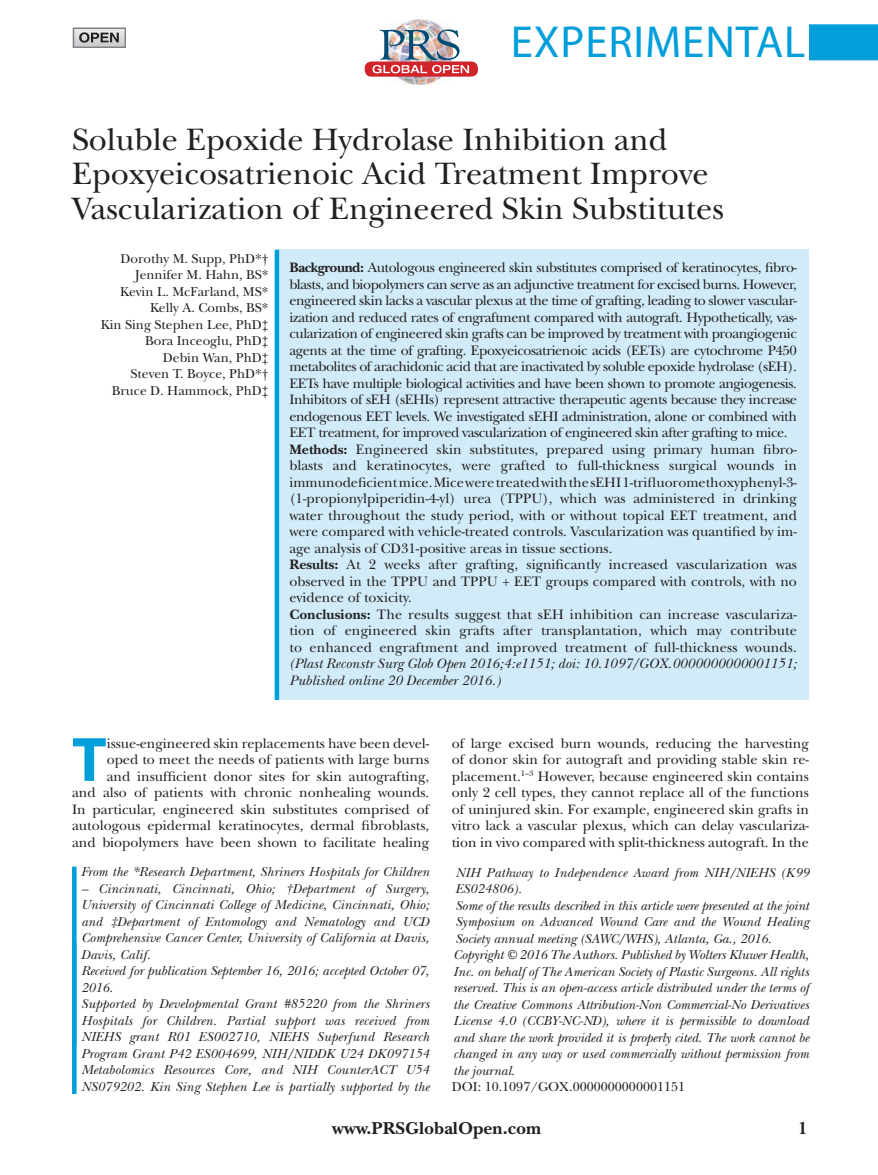
<style>
.page{position:relative;width:878px;height:1175px;background:#fff}
.page>*{position:absolute;margin:0;border:0;box-sizing:border-box;transform-origin:0 0}
.t1{font:700 63.15px "Myriad Pro";color:#009fda}
.t2{font:45px "Myriad Pro";letter-spacing:.02em;color:#009fda}
.t3{font:32.25px/34.5px "New Baskerville";color:#231f20}
.t4{font:700 18px "New Baskerville";color:#231f20}
.t5{font:14.25px/16.5px "New Baskerville";letter-spacing:-.03em;color:#231f20}
.t6{font:14.25px/16.5px "New Baskerville";color:#231f20;text-align:right}
.t7{font:italic 14.25px/16.5px "New Baskerville";letter-spacing:.01em;color:#231f20}
.t8{font:italic 13.5px/16.5px "New Baskerville";letter-spacing:.01em;color:#231f20}
.t9{font:13.5px/16.5px "New Baskerville";color:#231f20;text-align:right}
.s1{font-weight:700}
</style>
<div class="page">
<div style="left:73px;top:28px;width:52px;height:20px;border:2px solid #808285"></div>
<svg style="left:79px;top:32px;width:40px;height:11px"></svg>
<img style="left:395px;top:20px;width:49px;height:64px">
<svg style="left:364px;top:61px;width:114px;height:16px"></svg>
<img style="left:372px;top:29px;width:97px;height:44px">
<hr style="left:72px;top:866px;width:4px;height:180px;background:#009fda">
<hr style="left:72px;top:942px;width:4px;height:152px;background:#009fda">
<div style="left:277px;top:250px;width:531px;height:450px;background:#d1ecf8"></div>
<div style="left:274px;top:250px;width:5px;height:450px;background:#009fda"></div>
<div style="left:808px;top:24px;width:70px;height:36px;background:#009fda"></div>
<h2 class="t2" style="left:511px;top:14px;width:296px">EXPERIMENTAL</h2>
<h3 class="t3" style="left:72px;top:122px;width:653px">Soluble Epoxide Hydrolase Inhibition and<br>Epoxyeicosatrienoic Acid Treatment Improve<br>Vascularization of Engineered Skin Substitutes</h3>
<p class="t9" style="left:101px;top:250px;width:169px">Dorothy M. Supp, PhD*†<br>Jennifer M. Hahn, BS*<br>Kevin L. McFarland, MS*<br>Kelly A. Combs, BS*<br>Kin Sing Stephen Lee, PhD‡<br>Bora Inceoglu, PhD‡<br>Debin Wan, PhD‡<br>Steven T. Boyce, PhD*†<br>Bruce D. Hammock, PhD‡</p>
<p class="t5" style="left:289px;top:259px;width:509px"><span class="s1">Background:</span> Autologous engineered skin substitutes comprised of keratinocytes, fibro&shy;blasts, and biopolymers can serve as an adjunctive treatment for excised burns. However, engineered skin lacks a vascular plexus at the time of grafting, leading to slower vascular&shy;ization and reduced rates of engraftment compared with autograft. Hypothetically, vas&shy;cularization of engineered skin grafts can be improved by treatment with proangiogenic agents at the time of grafting. Epoxyeicosatrienoic acids (EETs) are cytochrome P450 metabolites of arachidonic acid that are inactivated by soluble epoxide hydrolase (sEH).<br>EETs have multiple biological activities and have been shown to promote angiogenesis.<br>Inhibitors of sEH (sEHIs) represent attractive therapeutic agents because they increase endogenous EET levels. We investigated sEHI administration, alone or combined with EET treatment, for improved vascularization of engineered skin after grafting to mice.<br><span class="s1">Methods:</span> Engineered skin substitutes, prepared using primary human fibro&shy;blasts and keratinocytes, were grafted to full-thickness surgical wounds in immunodeficient mice. Mice were treated with the sEHI 1-trifluoromethoxyphenyl-3- (1-propionylpiperidin-4-yl) urea (TPPU), which was administered in drinking water throughout the study period, with or without topical EET treatment, and were compared with vehicle-treated controls. Vascularization was quantified by im&shy;age analysis of CD31-positive areas in tissue sections.<br><span class="s1">Results:</span> At 2 weeks after grafting, significantly increased vascularization was observed in the TPPU and TPPU + EET groups compared with controls, with no evidence of toxicity.<br><span class="s1">Conclusions:</span> The results suggest that sEH inhibition can increase vasculariza&shy;tion of engineered skin grafts after transplantation, which may contribute to enhanced engraftment and improved treatment of full-thickness wounds.</p>
<p class="t7" style="left:289px;top:655px;width:509px">(Plast Reconstr Surg Glob Open 2016;4:e1151; doi: 10.1097/GOX.0000000000001151;<br>Published online 20 December 2016.)</p>
<p class="t6" style="left:72px;top:735px;width:359px">issue-engineered skin replacements have been devel&shy;oped to meet the needs of patients with large burns<br>and insufficient donor sites for skin autografting,<br>and also of patients with chronic nonhealing wounds.<br>In particular, engineered skin substitutes comprised of autologous epidermal keratinocytes, dermal fibroblasts, and biopolymers have been shown to facilitate healing</p>
<p class="t6" style="left:451px;top:735px;width:359px;text-align:justify">of large excised burn wounds, reducing the harvesting of donor skin for autograft and providing stable skin re&shy;placement.<sup>1–3</sup> However, because engineered skin contains only 2 cell types, they cannot replace all of the functions of uninjured skin. For example, engineered skin grafts in vitro lack a vascular plexus, which can delay vasculariza&shy;tion in vivo compared with split-thickness autograft. In the</p>
<h1 class="t1" style="left:72px;top:718px;width:36px">T</h1>
<p class="t8" style="left:81px;top:864px;width:350px">From the *Research Department, Shriners Hospitals for Children</p>
<p class="t8" style="left:81px;top:880px;width:350px">– Cincinnati, Cincinnati, Ohio; †Department of Surgery, University of Cincinnati College of Medicine, Cincinnati, Ohio; and ‡Department of Entomology and Nematology and UCD Comprehensive Cancer Center, University of California at Davis, Davis, Calif.<br>Received for publication September 16, 2016; accepted October 07, 2016.<br>Supported by Developmental Grant #85220 from the Shriners Hospitals for Children. Partial support was received from NIEHS grant R01 ES002710, NIEHS Superfund Research Program Grant P42 ES004699, NIH/NIDDK U24 DK097154<br>Metabolomics Resources Core, and NIH CounterACT U54<br>NS079202. Kin Sing Stephen Lee is partially supported by the</p>
<p class="t8" style="left:455px;top:864px;width:355px">NIH Pathway to Independence Award from NIH/NIEHS (K99<br>ES024806).<br>Some of the results described in this article were presented at the joint Symposium on Advanced Wound Care and the Wound Healing Society annual meeting (SAWC/WHS), Atlanta, Ga., 2016.</p>
<p class="t8" style="left:453px;top:946px;width:357px;text-align:justify">Copyright © 2016 The Authors. Published by Wolters Kluwer Health, Inc. on behalf of The American Society of Plastic Surgeons. All rights reserved. This is an open-access article distributed under the terms of the Creative Commons Attribution-Non Commercial-No Derivatives License 4.0 (CCBY-NC-ND), where it is permissible to download and share the work provided it is properly cited. The work cannot be changed in any way or used commercially without permission from the journal.</p>
<p class="t9" style="left:452px;top:1078px;width:235px">DOI: 10.1097/GOX.0000000000001151</p>
<p class="t4" style="left:332px;top:1118px;width:210px">www.PRSGlobalOpen.com</p>
<p class="t4" style="left:798px;top:1118px;width:11px">1</p>
</div>
